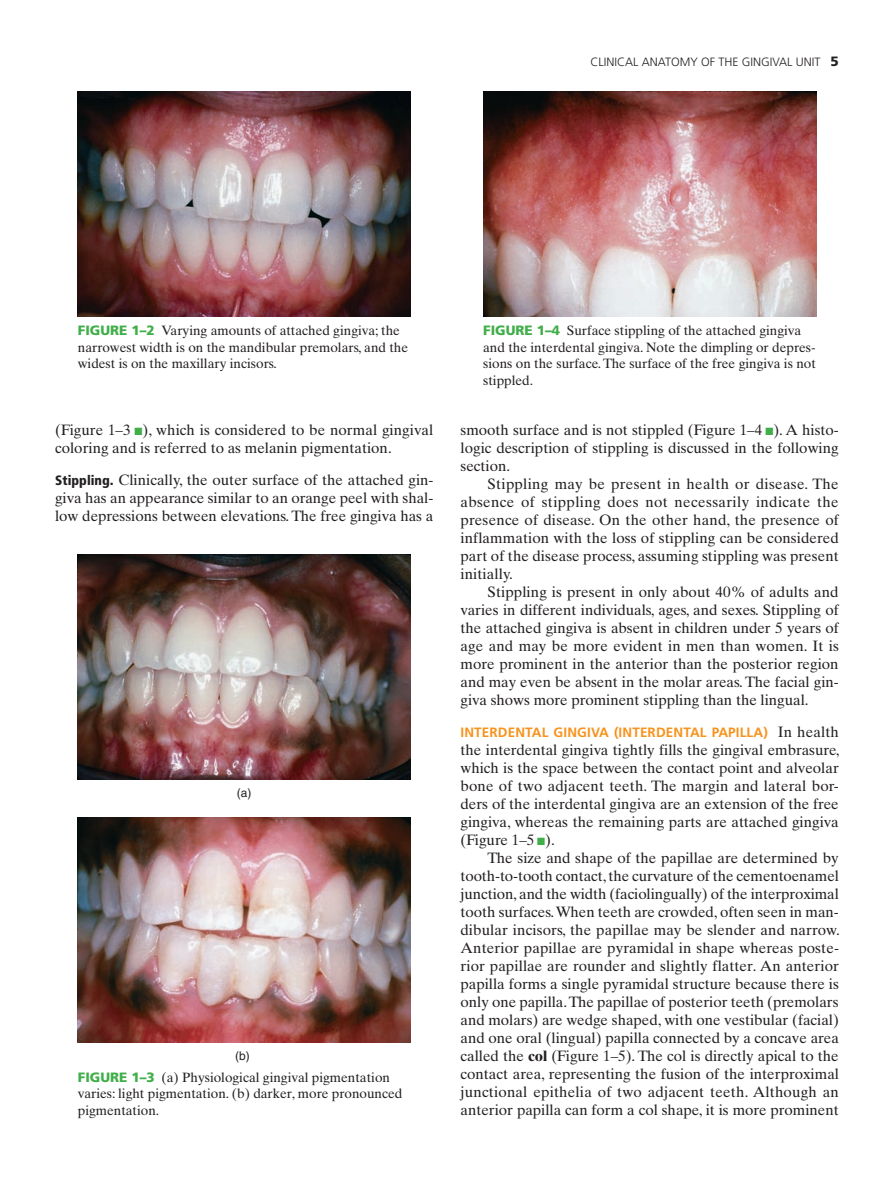
<style>
.page{position:relative;width:894px;height:1195px;background:#fff}
.page>*{position:absolute;margin:0;border:0;box-sizing:border-box;transform-origin:0 0}
.t1{font:15px/18px "Times Ten LT Std";color:#231f20}
.t2{font:15px "Times Ten LT Std";letter-spacing:.025em;color:#231f20}
.t3{font:15px "Times Ten LT Std";letter-spacing:.02em;color:#231f20}
.t4{font:13.5px/16.5px "Times Ten LT Std";color:#231f20}
.t5{font:700 13.5px "Frutiger LT Std";letter-spacing:.01em;color:#f7931d}
.t6{font:300 12px "Frutiger LT Std";color:#231f20}
.t7{font:12px "Helvetica";color:#231f20}
.s1{font-weight:900;font-size:13.5px}
.s2{font-family:"Frutiger LT Std";font-weight:900;color:#40ae49}
.s3{color:#40ae49}
.s4{font-family:"Frutiger LT Std";font-weight:900;font-stretch:condensed;font-size:13.5px}
.s5{font-family:"Frutiger LT Std";font-weight:900;font-stretch:condensed}
.s6{font-family:"Times Ten LT Std";font-weight:400;font-size:15px;color:#231f20}
.s7{font-weight:700}
</style>
<div class="page">
<img style="left:78px;top:91px;width:332px;height:225px">
<img style="left:78px;top:554px;width:332px;height:225px">
<img style="left:78px;top:817px;width:332px;height:225px">
<img style="left:483px;top:91px;width:332px;height:225px">
<p class="t6" style="left:590px;top:55px;width:31px">CLINICAL</p>
<p class="t6" style="left:641px;top:55px;width:25px">ANATOM</p>
<p class="t6" style="left:690px;top:55px;width:36px">Y OF THE</p>
<p class="t6" style="left:741px;top:55px;width:98px">GINGIVAL UNIT <span class="s1">5</span></p>
<p class="t4" style="left:78px;top:322px;width:332px"><span class="s2">FIGURE 1–2</span> Varying amounts of attached gingiva; the narrowest width is on the mandibular premolars, and the widest is on the maxillary incisors.</p>
<p class="t1" style="left:55px;top:421px;width:379px">(Figure 1–3 <span class="s3">■</span>), which is considered to be normal gingival coloring and is referred to as melanin pigmentation.</p>
<p class="t1" style="left:55px;top:470px;width:380px;text-align:justify"><span class="s4">Stippling</span><span class="s5">.</span> Clinically, the outer surface of the attached gin&shy;giva has an appearance similar to an orange peel with shal&shy;low depressions between elevations. The free gingiva has a</p>
<p class="t7" style="left:237px;top:786px;width:16px">(a)</p>
<p class="t7" style="left:235px;top:1048px;width:16px">(b)</p>
<p class="t4" style="left:78px;top:1069px;width:326px"><span class="s2">FIGURE 1–3</span> (a) Physiological gingival pigmentation varies: light pigmentation. (b) darker, more pronounced pigmentation.</p>
<p class="t4" style="left:483px;top:322px;width:334px"><span class="s2">FIGURE 1–4</span> Surface stippling of the attached gingiva and the interdental gingiva. Note the dimpling or depres&shy;sions on the surface. The surface of the free gingiva is not stippled.</p>
<p class="t1" style="left:460px;top:421px;width:379px">smooth surface and is not stippled (Figure 1–4 <span class="s3">■</span>). A histo-</p>
<p class="t1" style="left:460px;top:439px;width:379px">logic description of stippling is discussed in the following</p>
<p class="t1" style="left:460px;top:457px;width:51px">section.</p>
<p class="t3" style="left:487px;top:475px;width:352px">Stippling may be present in health or disease. The</p>
<p class="t2" style="left:460px;top:493px;width:379px">absence of stippling does not necessarily indicate the</p>
<p class="t1" style="left:460px;top:511px;width:380px">presence of disease. On the other hand, the presence of</p>
<p class="t1" style="left:460px;top:529px;width:380px">inflammation with the loss of stippling can be considered</p>
<p class="t1" style="left:460px;top:547px;width:380px">part of the disease process, assuming stippling was present</p>
<p class="t1" style="left:460px;top:565px;width:54px">initially.</p>
<p class="t1" style="left:487px;top:583px;width:352px">Stippling is present in only about 40% of adults and</p>
<p class="t1" style="left:460px;top:601px;width:380px">varies in different individuals, ages, and sexes. Stippling of</p>
<p class="t1" style="left:460px;top:619px;width:380px">the attached gingiva is absent in children under 5 years of</p>
<p class="t1" style="left:460px;top:637px;width:380px">age and may be more evident in men than women. It is</p>
<p class="t1" style="left:460px;top:655px;width:379px">more prominent in the anterior than the posterior region</p>
<p class="t1" style="left:460px;top:673px;width:379px">and may even be absent in the molar areas. The facial gin-</p>
<p class="t1" style="left:460px;top:691px;width:349px">giva shows more prominent stippling than the lingual.</p>
<p class="t5" style="left:460px;top:724px;width:379px">INTERDENTAL GINGIVA (INTERDENTAL PAPI LLA) <span class="s6">In health</span></p>
<p class="t1" style="left:460px;top:740px;width:380px">the interdental gingiva tightly fills the gingival embrasure,</p>
<p class="t1" style="left:460px;top:758px;width:379px">which is the space between the contact point and alveolar</p>
<p class="t1" style="left:460px;top:776px;width:379px">bone of two adjacent teeth. The margin and lateral bor-</p>
<p class="t1" style="left:460px;top:794px;width:379px">ders of the interdental gingiva are an extension of the free</p>
<p class="t1" style="left:460px;top:812px;width:379px">gingiva, whereas the remaining parts are attached gingiva</p>
<p class="t1" style="left:460px;top:830px;width:96px">(Figure 1–5 <span class="s3">■</span>).</p>
<p class="t1" style="left:487px;top:848px;width:352px">The size and shape of the papillae are determined by</p>
<p class="t1" style="left:460px;top:866px;width:380px">tooth-to-tooth contact, the curvature of the cementoenamel</p>
<p class="t1" style="left:460px;top:884px;width:380px">junction, and the width (faciolingually) of the interproximal</p>
<p class="t1" style="left:460px;top:902px;width:379px">tooth surfaces. When teeth are crowded, often seen in man-</p>
<p class="t1" style="left:460px;top:920px;width:381px">dibular incisors, the papillae may be slender and narrow.</p>
<p class="t1" style="left:460px;top:938px;width:380px">Anterior papillae are pyramidal in shape whereas poste-</p>
<p class="t1" style="left:460px;top:956px;width:380px">rior papillae are rounder and slightly flatter. An anterior</p>
<p class="t1" style="left:460px;top:974px;width:379px">papilla forms a single pyramidal structure because there is</p>
<p class="t1" style="left:460px;top:992px;width:379px">only one papilla. The papillae of posterior teeth (premolars</p>
<p class="t1" style="left:460px;top:1010px;width:380px">and molars) are wedge shaped, with one vestibular (facial)</p>
<p class="t1" style="left:460px;top:1028px;width:379px">and one oral (lingual) papilla connected by a concave area</p>
<p class="t1" style="left:460px;top:1046px;width:379px">called the <span class="s7">col</span> (Figure 1–5). The col is directly apical to the</p>
<p class="t1" style="left:460px;top:1064px;width:380px">contact area, representing the fusion of the interproximal</p>
<p class="t1" style="left:460px;top:1082px;width:379px">junctional epithelia of two adjacent teeth. Although an</p>
<p class="t1" style="left:460px;top:1100px;width:379px">anterior papilla can form a col shape, it is more prominent</p>
</div>
